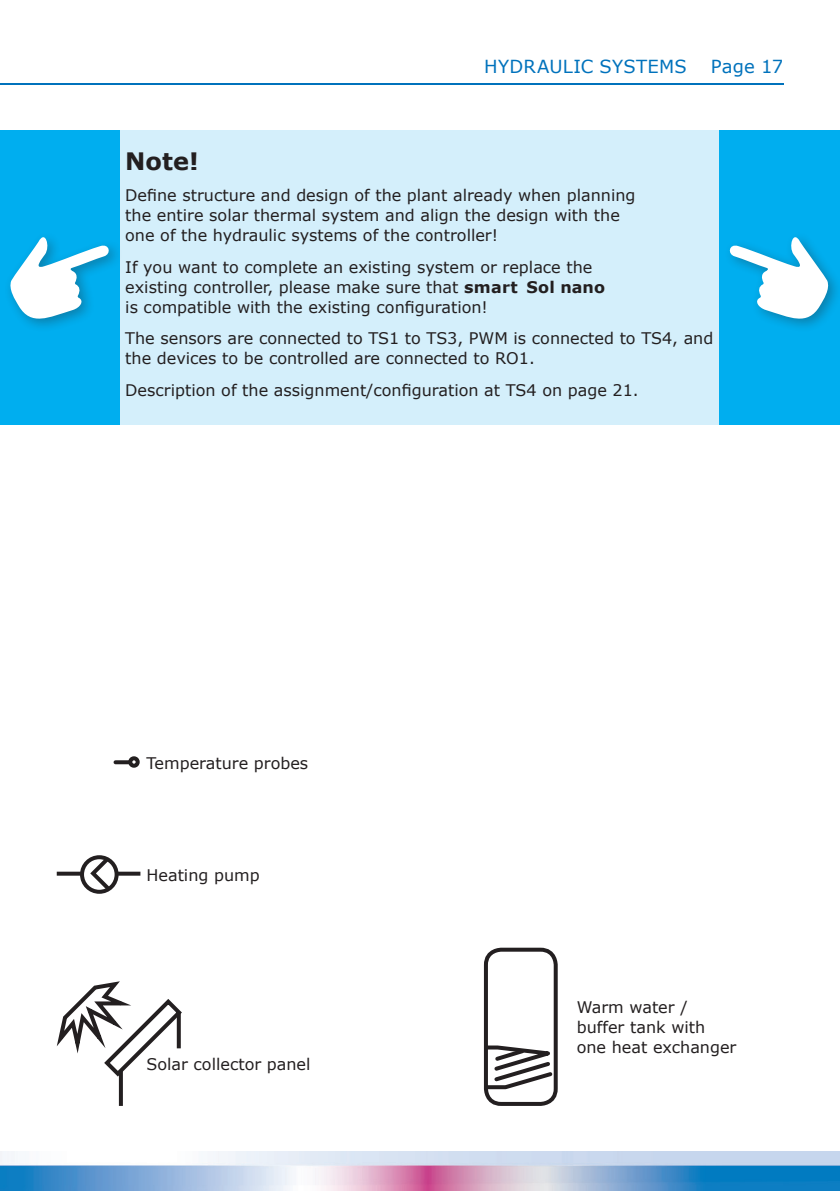
<style>
.page{position:relative;width:840px;height:1191px;background:#fff}
.page>*{position:absolute;margin:0;border:0;box-sizing:border-box;transform-origin:0 0}
.t1{font:700 24px "Verdana";color:#231f20}
.t2{font:18px "Verdana";letter-spacing:.01em;color:#0072bc}
.t3{font:16px/20px "Verdana";color:#231f20}
.s1{font-weight:700}
</style>
<div class="page">
<hr style="left:0;top:84px;width:782px;height:1px;background:#0072bc">
<img style="left:0;top:1151px;width:839px;height:40px">
<div style="left:116px;top:130px;width:606px;height:295px;background:#d4effb"></div>
<div style="left:719px;top:130px;width:120px;height:295px;background:#00aeef"></div>
<div style="left:723px;top:231px;width:116px;height:102px;background:#231f20;opacity:.33"></div>
<svg style="left:726px;top:231px;width:104px;height:95px"></svg>
<div style="left:0;top:130px;width:119px;height:295px;background:#00aeef"></div>
<div style="left:4px;top:231px;width:119px;height:102px;background:#231f20;opacity:.33"></div>
<svg style="left:8px;top:231px;width:104px;height:95px"></svg>
<div style="left:128px;top:756px;width:12px;height:11px;border:4px solid #231f20;border-radius:50%"></div>
<svg style="left:115px;top:760px;width:14px;height:4px"></svg>
<div style="left:483px;top:947px;width:74px;height:159px;border:4px solid #231f20;border-radius:15px"></div>
<svg style="left:483px;top:1043px;width:75px;height:48px"></svg>
<svg style="left:118px;top:871px;width:22px;height:4px"></svg>
<div style="left:80px;top:855px;width:38px;height:38px;border:4px solid #231f20;border-radius:50%"></div>
<svg style="left:87px;top:855px;width:28px;height:39px"></svg>
<svg style="left:57px;top:871px;width:24px;height:4px"></svg>
<svg style="left:56px;top:981px;width:126px;height:98px"></svg>
<svg style="left:177px;top:1013px;width:4px;height:35px"></svg>
<svg style="left:119px;top:1070px;width:4px;height:36px"></svg>
<p class="t2" style="left:484px;top:54px;width:204px">HYDRAULIC SYSTEMS</p>
<p class="t2" style="left:710px;top:54px;width:74px">Page 17</p>
<h1 class="t1" style="left:125px;top:146px;width:75px">Note!</h1>
<p class="t3" style="left:125px;top:185px;width:511px">Define structure and design of the plant already when planning the entire solar thermal system and align the design with the one of the hydraulic systems of the controller!</p>
<p class="t3" style="left:125px;top:257px;width:481px">If you want to complete an existing system or replace the existing controller, please make sure that <span class="s1">smart Sol nano </span>is compatible with the existing configuration!</p>
<p class="t3" style="left:125px;top:328px;width:589px">The sensors are connected to TS1 to TS3, PWM is connected to TS4, and the devices to be controlled are connected to RO1.</p>
<p class="t3" style="left:125px;top:379px;width:514px">Description of the assignment/configuration at TS4 on page 21.</p>
<p class="t3" style="left:146px;top:753px;width:163px">Temperature probes</p>
<p class="t3" style="left:146px;top:865px;width:115px">Heating pump</p>
<p class="t3" style="left:146px;top:1054px;width:165px">Solar collector panel</p>
<p class="t3" style="left:576px;top:997px;width:161px">Warm water / buffer tank with one heat exchanger</p>
</div>
